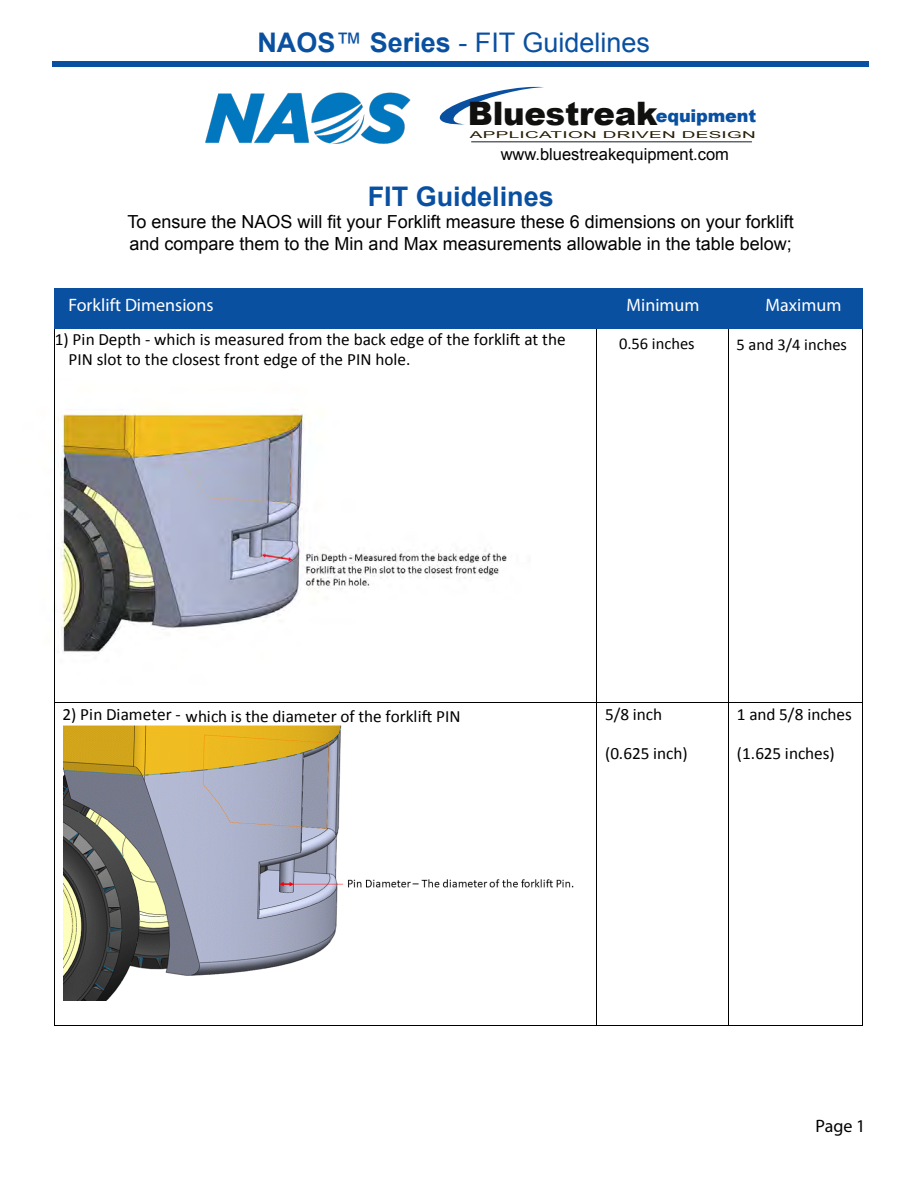
<style>
.page{position:relative;width:918px;height:1188px;background:#fff}
.page>*{position:absolute;margin:0;border:0;box-sizing:border-box;transform-origin:0 0}
.t1{font:900 32.25px "Arial";letter-spacing:-.01em;color:#10100f}
.t2{font:27px "Arial";color:#0a50a1}
.t3{font:700 27px "Arial";color:#0a50a1}
.t4{font:18px/21.6px "Arial";color:#000}
.t5{font:18px "Myriad Pro";color:#fff}
.t6{font:18px "Myriad Pro";color:#000}
.t7{font:17.25px "Calibri";color:#000}
.t8{font:16.5px "Arial";color:#000}
.t9{font:16.5px "Calibri";color:#000}
.t10{font:9.45px "Arial";letter-spacing:.015em;color:#261c02;scale:2 1}
.s1{font-weight:700}
.s2{font-size:17.55px;color:#0a50a1}
</style>
<div class="page">
<img style="left:55px;top:409px;width:452px;height:243px">
<div style="left:52px;top:61px;width:817px;height:6px;background:#0a50a1"></div>
<hr style="left:862px;top:289px;width:1px;height:39px;background:#000">
<hr style="left:55px;top:328px;width:541px;height:1px;background:#000">
<hr style="left:597px;top:328px;width:131px;height:1px;background:#000">
<hr style="left:729px;top:328px;width:133px;height:1px;background:#000">
<hr style="left:54px;top:329px;width:1px;height:373px;background:#000">
<hr style="left:596px;top:329px;width:1px;height:373px;background:#000">
<hr style="left:728px;top:329px;width:1px;height:373px;background:#000">
<hr style="left:862px;top:329px;width:1px;height:373px;background:#000">
<hr style="left:55px;top:702px;width:541px;height:1px;background:#000">
<hr style="left:597px;top:702px;width:131px;height:1px;background:#000">
<hr style="left:729px;top:702px;width:133px;height:1px;background:#000">
<hr style="left:54px;top:703px;width:1px;height:322px;background:#000">
<hr style="left:55px;top:1025px;width:541px;height:1px;background:#000">
<hr style="left:596px;top:703px;width:1px;height:322px;background:#000">
<hr style="left:597px;top:1025px;width:131px;height:1px;background:#000">
<hr style="left:728px;top:703px;width:1px;height:322px;background:#000">
<hr style="left:729px;top:1025px;width:133px;height:1px;background:#000">
<hr style="left:862px;top:703px;width:1px;height:322px;background:#000">
<img style="left:63px;top:725px;width:511px;height:276px">
<div style="left:54px;top:288px;width:808px;height:40px;background:#0a50a1"></div>
<hr style="left:471px;top:141px;width:281px;height:1px;background:#4d4f53">
<svg style="left:439px;top:86px;width:105px;height:39px"></svg>
<img style="left:205px;top:92px;width:206px;height:52px">
<h2 class="t2" style="left:257px;top:24px;width:394px"><span class="s1">NAOS</span>™ <span class="s1">Series</span> - FIT Guidelines</h2>
<h1 class="t1" style="left:468px;top:90px;width:290px">Bluestreak<span class="s2">equipment</span></h1>
<p class="t10" style="left:470px;top:128px;width:145px">APPLICATION DRIVEN DESIGN</p>
<p class="t8" style="left:501px;top:144px;width:230px">www.bluestreakequipment.com</p>
<h2 class="t3" style="left:368px;top:179px;width:188px">FIT Guidelines</h2>
<p class="t4" style="left:128px;top:211px;width:668px">To ensure the NAOS will fit your Forklift measure these 6 dimensions on your forklift and compare them to the Min and Max measurements allowable in the table below;</p>
<p class="t5" style="left:69px;top:294px;width:147px">Forklift Dimensions</p>
<p class="t5" style="left:627px;top:294px;width:75px">Minimum</p>
<p class="t5" style="left:766px;top:294px;width:77px">Maximum</p>
<p class="t7" style="left:35px;top:327px;width:533px">A) 1) Pin Depth - which is measured from the back edge of the forklift at the</p>
<p class="t7" style="left:68px;top:348px;width:343px">PIN slot to the closest front edge of the PIN hole.</p>
<p class="t9" style="left:619px;top:332px;width:77px">0.56 inches</p>
<p class="t9" style="left:736px;top:333px;width:112px">5 and 3/4 inches</p>
<p class="t7" style="left:35px;top:704px;width:428px">A) 2) Pin Diameter - which is the diameter of the forklift PIN</p>
<p class="t7" style="left:605px;top:702px;width:59px">5/8 inch</p>
<p class="t7" style="left:605px;top:742px;width:84px">(0.625 inch)</p>
<p class="t7" style="left:737px;top:702px;width:117px">1 and 5/8 inches</p>
<p class="t7" style="left:737px;top:742px;width:99px">(1.625 inches)</p>
<p class="t6" style="left:816px;top:1115px;width:51px">Page 1</p>
</div>
